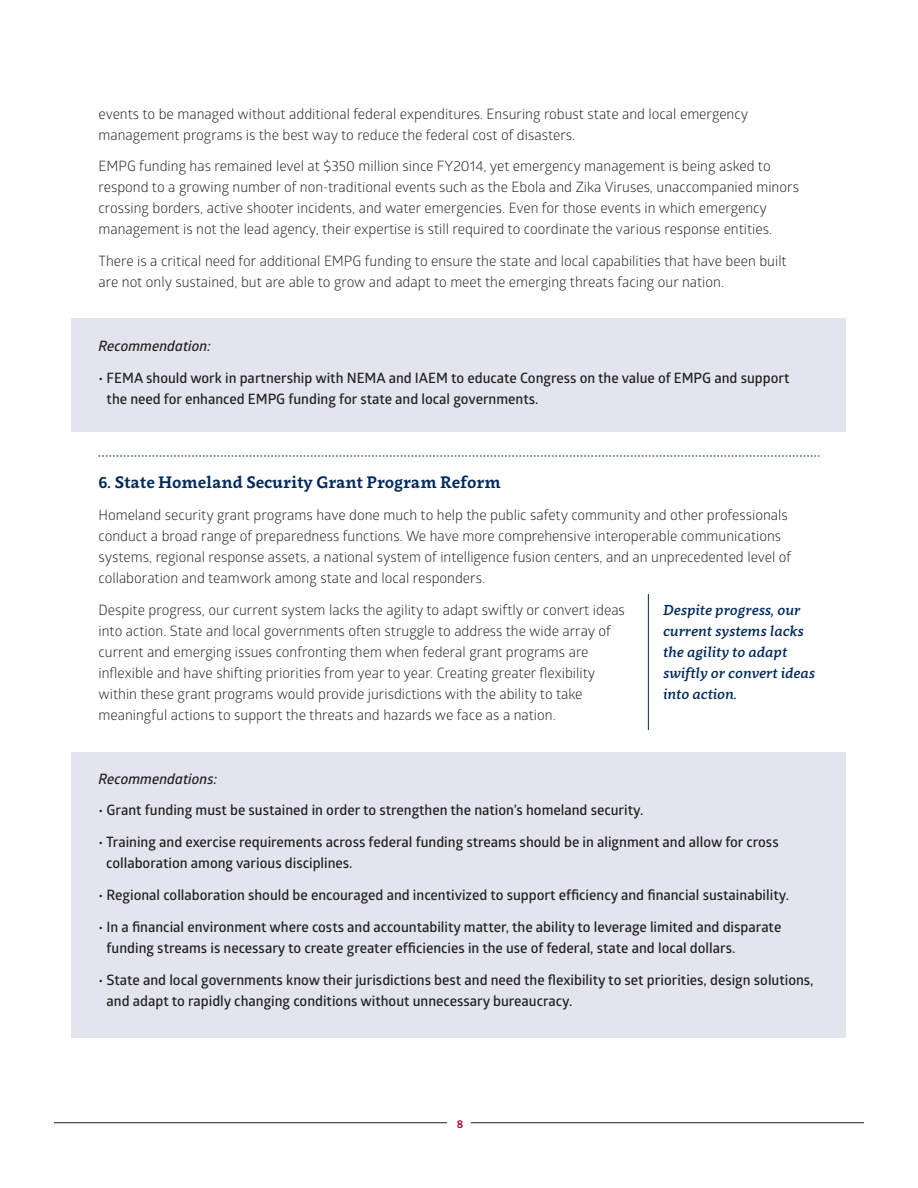
<style>
.page{position:relative;width:918px;height:1188px;background:#fff}
.page>*{position:absolute;margin:0;border:0;box-sizing:border-box;transform-origin:0 0}
.subhead{font:700 16.5px "Clavo";color:#00295c}
.t1{font:14.25px/21px "Glober";color:#231f20}
.t2{font:600 14.25px/21px "Glober";color:#231f20}
.subhead-2{font:italic 500 14.25px/21px "Clavo";color:#00295c}
.t3{font:italic 600 14.25px "Glober";color:#231f20}
.t4{font:700 11.25px "Glober";color:#b30437}
</style>
<div class="page">
<hr style="left:54px;top:1122px;width:393px;height:1px;background:#231f20">
<hr style="left:471px;top:1122px;width:393px;height:1px;background:#231f20">
<div style="left:72px;top:319px;width:774px;height:113px;background:#e2e5ee"></div>
<div style="left:72px;top:753px;width:774px;height:285px;background:#e2e5ee"></div>
<svg style="left:99px;top:456px;width:720px;height:1px"></svg>
<hr style="left:648px;top:594px;width:1px;height:136px;background:#00295c">
<p class="t1" style="left:99px;top:102px;width:651px">events to be managed without additional federal expenditures. Ensuring robust state and local emergency management programs is the best way to reduce the federal cost of disasters.</p>
<p class="t1" style="left:99px;top:155px;width:702px">EMPG funding has remained level at $350 million since FY2014, yet emergency management is being asked to respond to a growing number of non-traditional events such as the Ebola and Zika Viruses, unaccompanied minors crossing borders, active shooter incidents, and water emergencies. Even for those events in which emergency management is not the lead agency, their expertise is still required to coordinate the various response entities.</p>
<p class="t1" style="left:99px;top:250px;width:690px">There is a critical need for additional EMPG funding to ensure the state and local capabilities that have been built are not only sustained, but are able to grow and adapt to meet the emerging threats facing our nation.</p>
<p class="t3" style="left:99px;top:336px;width:114px">Recommendation:</p>
<p class="t2" style="left:107px;top:367px;width:684px;text-indent:-8px">• FEMA should work in partnership with NEMA and IAEM to educate Congress on the value of EMPG and support the need for enhanced EMPG funding for state and local governments.</p>
<p class="subhead" style="left:99px;top:471px;width:404px">6. State Homeland Security Grant Program Reform</p>
<p class="t1" style="left:99px;top:504px;width:694px">Homeland security grant programs have done much to help the public safety community and other professionals conduct a broad range of preparedness functions. We have more comprehensive interoperable communications systems, regional response assets, a national system of intelligence fusion centers, and an unprecedented level of collaboration and teamwork among state and local responders.</p>
<p class="t1" style="left:99px;top:599px;width:528px">Despite progress, our current system lacks the agility to adapt swiftly or convert ideas into action. State and local governments often struggle to address the wide array of current and emerging issues confronting them when federal grant programs are inflexible and have shifting priorities from year to year. Creating greater flexibility within these grant programs would provide jurisdictions with the ability to take meaningful actions to support the threats and hazards we face as a nation.</p>
<p class="subhead-2" style="left:663px;top:599px;width:154px">Despite progress, our current systems lacks the agility to adapt swiftly or convert ideas into action.</p>
<p class="t3" style="left:99px;top:769px;width:120px">Recommendations:</p>
<p class="t2" style="left:99px;top:800px;width:546px">• Grant funding must be sustained in order to strengthen the nation’s homeland security.</p>
<p class="t2" style="left:106px;top:831px;width:674px;text-indent:-8px">• Training and exercise requirements across federal funding streams should be in alignment and allow for cross collaboration among various disciplines.</p>
<p class="t2" style="left:99px;top:884px;width:692px">• Regional collaboration should be encouraged and incentivized to support efficiency and financial sustainability.</p>
<p class="t2" style="left:107px;top:916px;width:676px;text-indent:-8px">• In a financial environment where costs and accountability matter, the ability to leverage limited and disparate funding streams is necessary to create greater efficiencies in the use of federal, state and local dollars.</p>
<p class="t2" style="left:107px;top:969px;width:709px;text-indent:-8px">• State and local governments know their jurisdictions best and need the flexibility to set priorities, design solutions, and adapt to rapidly changing conditions without unnecessary bureaucracy.</p>
<p class="t4" style="left:457px;top:1116px;width:8px">8</p>
</div>
